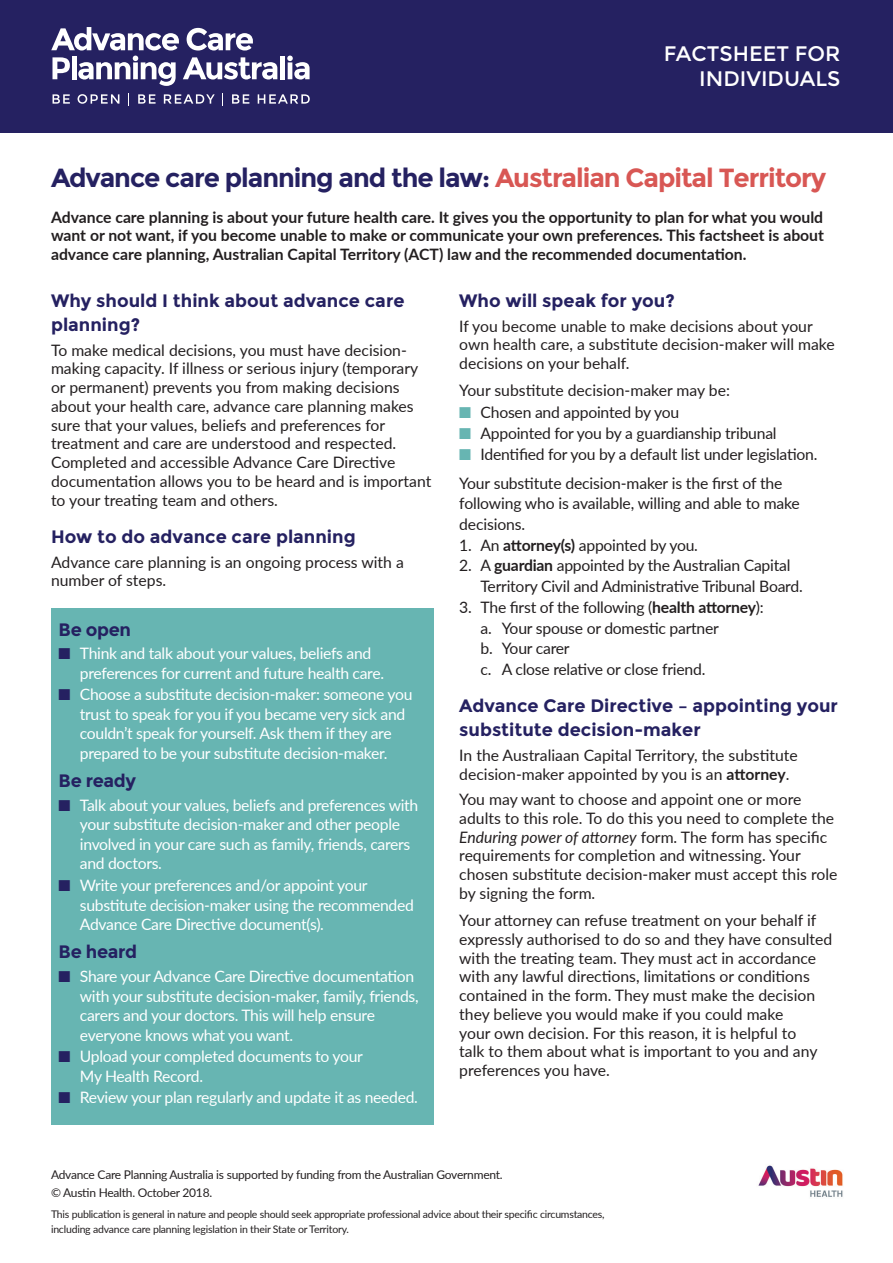
<style>
.page{position:relative;width:893px;height:1263px;background:#fff}
.page>*{position:absolute;margin:0;border:0;box-sizing:border-box;transform-origin:0 0}
.t1{font:700 26.25px "Montserrat";letter-spacing:-.04em;color:#252161}
.t2{font:21px/25.2px "Montserrat";color:#fff;text-align:right}
.Body{font:700 18px/24px "Montserrat";color:#252161}
.Body-2{font:15.75px/18.8px "Lato";color:#231f20}
.Body-3{font:15.75px/19.5px "Lato";letter-spacing:-.02em;color:#fff}
.Body-4{font:700 15.75px/18.8px "Lato";color:#231f20;text-align:justify}
.t3{font:12px/18px "Lato";letter-spacing:-.02em;color:#231f20}
.t4{font:10.5px/15px "Lato";letter-spacing:-.02em;color:#231f20}
.s1{color:#d85754}
.s2{color:#67b5b2}
.s3{font-weight:700}
.s4{font-style:italic}
.s5{color:#252161}
</style>
<div class="page">
<img style="left:758px;top:1165px;width:85px;height:32px">
<div style="left:51px;top:608px;width:383px;height:517px;background:#67b5b2"></div>
<div style="left:0;top:0;width:893px;height:133px;background:#252161"></div>
<svg style="left:51px;top:27px;width:226px;height:59px"></svg>
<div style="left:280px;top:56px;width:5px;height:23px;background:#fff"></div>
<svg style="left:287px;top:56px;width:23px;height:24px"></svg>
<svg style="left:53px;top:94px;width:17px;height:10px"></svg>
<svg style="left:78px;top:94px;width:41px;height:10px"></svg>
<svg style="left:138px;top:94px;width:18px;height:10px"></svg>
<svg style="left:164px;top:94px;width:51px;height:10px"></svg>
<svg style="left:232px;top:94px;width:17px;height:10px"></svg>
<svg style="left:258px;top:94px;width:52px;height:10px"></svg>
<svg style="left:222px;top:93px;width:1px;height:12px"></svg>
<svg style="left:128px;top:93px;width:1px;height:12px"></svg>
<p class="t2" style="left:664px;top:41px;width:178px">FACTSHEET FOR<br>INDIVIDUALS</p>
<h1 class="t1" style="left:51px;top:162px;width:777px">Advance care planning and the law: <span class="s1">Australian Capital Territory</span></h1>
<p class="Body-4" style="left:51px;top:207px;width:774px">Advance care planning is about your future health care. It gives you the opportunity to plan for what you would want or not want, if you become unable to make or communicate your own preferences. This factsheet is about advance care planning, Australian Capital Territory (ACT) law and the recommended documentation.</p>
<p class="Body" style="left:51px;top:288px;width:355px">Why should I think about advance care planning?</p>
<p class="Body-2" style="left:51px;top:340px;width:382px">To make medical decisions, you must have decision&shy;making capacity. If illness or serious injury (temporary or permanent) prevents you from making decisions about your health care, advance care planning makes sure that your values, beliefs and preferences for treatment and care are understood and respected.<br>Completed and accessible Advance Care Directive documentation allows you to be heard and is important to your treating team and others.</p>
<p class="Body" style="left:51px;top:524px;width:306px">How to do advance care planning</p>
<p class="Body-2" style="left:51px;top:552px;width:354px">Advance care planning is an ongoing process with a number of steps.</p>
<p class="Body" style="left:459px;top:288px;width:217px">Who will speak for you?</p>
<p class="Body-2" style="left:459px;top:316px;width:377px">If you become unable to make decisions about your own health care, a substitute decision-maker will make decisions on your behalf.</p>
<p class="Body-2" style="left:459px;top:381px;width:272px">Your substitute decision-maker may be:</p>
<p class="Body-2" style="left:459px;top:402px;width:222px"><span class="s2">■</span> Chosen and appointed by you</p>
<p class="Body-2" style="left:459px;top:423px;width:319px"><span class="s2">■</span> Appointed for you by a guardianship tribunal</p>
<p class="Body-2" style="left:459px;top:445px;width:360px"><span class="s2">■</span> Identified for you by a default list under legislation.</p>
<p class="Body-2" style="left:459px;top:473px;width:342px;line-height:20.2px">Your substitute decision-maker is the first of the following who is available, willing and able to make decisions.</p>
<p class="Body-2" style="left:459px;top:535px;width:240px">1. An <span class="s3">attorney(s)</span> appointed by you.</p>
<p class="Body-2" style="left:480px;top:555px;width:324px;line-height:20.2px;text-indent:-21px">2. A <span class="s3">guardian</span> appointed by the Australian Capital<br>Territory Civil and Administrative Tribunal Board.</p>
<p class="Body-2" style="left:459px;top:597px;width:306px">3. The first of the following (<span class="s3">health attorney</span>):</p>
<p class="Body-2" style="left:480px;top:618px;width:240px">a. Your spouse or domestic partner</p>
<p class="Body-2" style="left:480px;top:639px;width:91px">b. Your carer</p>
<p class="Body-2" style="left:480px;top:659px;width:226px">c. A close relative or close friend.</p>
<p class="Body" style="left:459px;top:694px;width:380px">Advance Care Directive – appointing your substitute decision-maker</p>
<p class="Body-2" style="left:459px;top:745px;width:340px">In the Australiaan Capital Territory, the substitute decision-maker appointed by you is an <span class="s3">attorney</span>.</p>
<p class="Body-2" style="left:459px;top:789px;width:380px">You may want to choose and appoint one or more adults to this role. To do this you need to complete the <span class="s4">Enduring power of attorney</span> form. The form has specific requirements for completion and witnessing. Your chosen substitute decision-maker must accept this role by signing the form.</p>
<p class="Body-2" style="left:459px;top:910px;width:374px">Your attorney can refuse treatment on your behalf if expressly authorised to do so and they have consulted with the treating team. They must act in accordance with any lawful directions, limitations or conditions contained in the form. They must make the decision they believe you would make if you could make<br>your own decision. For this reason, it is helpful to<br>talk to them about what is important to you and any preferences you have.</p>
<p class="Body" style="left:59px;top:617px;width:74px">Be open</p>
<p class="Body-3" style="left:80px;top:643px;width:306px;text-indent:-21px"><span class="s5">■</span> Think and talk about your values, beliefs and preferences for current and future health care.</p>
<p class="Body-3" style="left:80px;top:684px;width:334px;text-indent:-21px"><span class="s5">■</span> Choose a substitute decision-maker: someone you trust to speak for you if you became very sick and couldn’t speak for yourself. Ask them if they are prepared to be your substitute decision-maker.</p>
<p class="Body" style="left:59px;top:769px;width:79px">Be ready</p>
<p class="Body-3" style="left:80px;top:795px;width:340px;text-indent:-21px"><span class="s5">■</span> Talk about your values, beliefs and preferences with your substitute decision-maker and other people involved in your care such as family, friends, carers and doctors.</p>
<p class="Body-3" style="left:80px;top:875px;width:335px;text-indent:-21px"><span class="s5">■</span> Write your preferences and/or appoint your substitute decision-maker using the recommended<br>Advance Care Directive document(s).</p>
<p class="Body" style="left:59px;top:940px;width:80px">Be heard</p>
<p class="Body-3" style="left:80px;top:966px;width:340px;text-indent:-21px"><span class="s5">■</span> Share your Advance Care Directive documentation with your substitute decision-maker, family, friends, carers and your doctors. This will help ensure everyone knows what you want.</p>
<p class="Body-3" style="left:80px;top:1046px;width:284px;text-indent:-21px"><span class="s5">■</span> Upload your completed documents to your<br>My Health Record.</p>
<p class="Body-3" style="left:59px;top:1087px;width:361px"><span class="s5">■</span> Review your plan regularly and update it as needed.</p>
<p class="t3" style="left:51px;top:1165px;width:453px">Advance Care Planning Australia is supported by funding from the Australian Government. © Austin Health. October 2018.</p>
<p class="t4" style="left:51px;top:1207px;width:555px">This publication is general in nature and people should seek appropriate professional advice about their specific circumstances, including advance care planning legislation in their State or Territory.</p>
</div>
